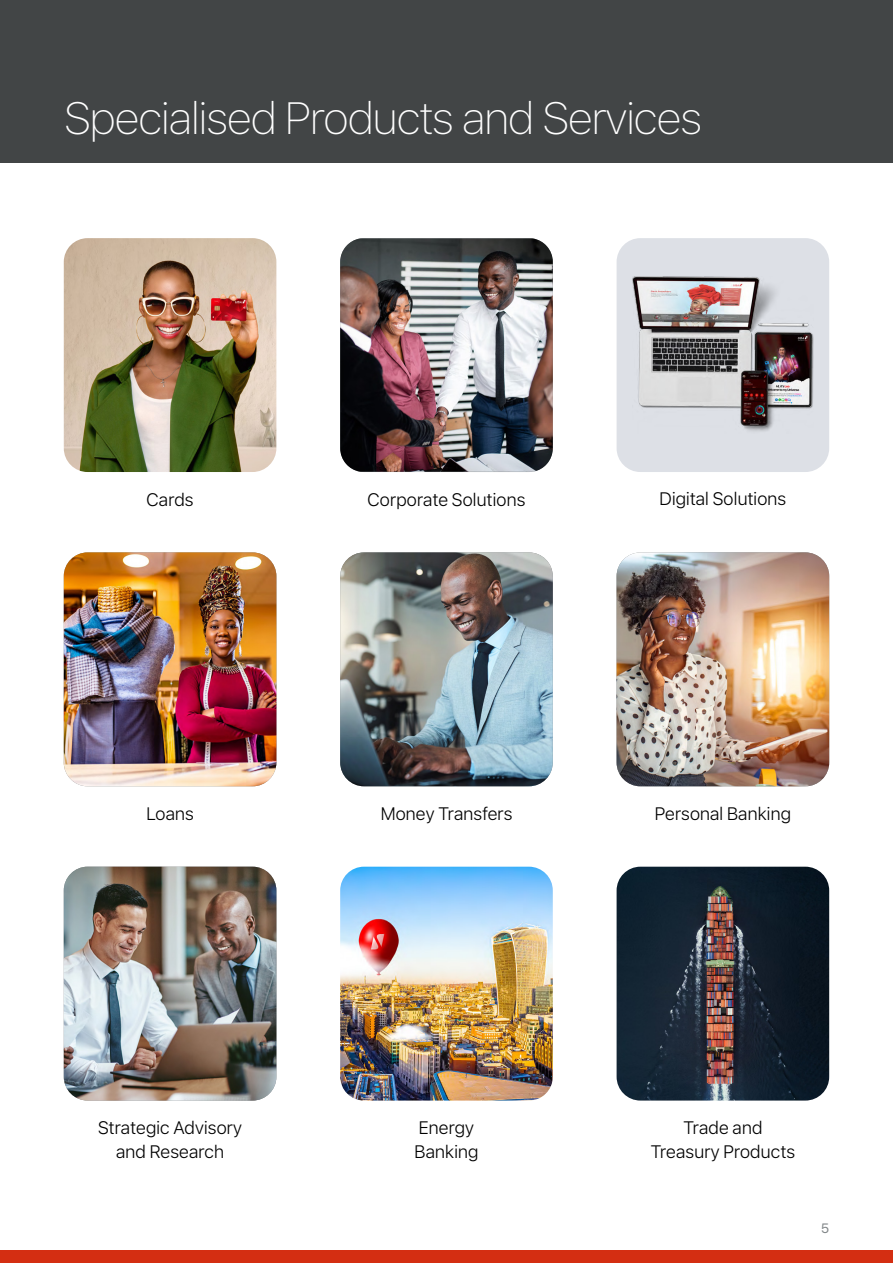
<style>
.page{position:relative;width:893px;height:1263px;background:#fff}
.page>*{position:absolute;margin:0;border:0;box-sizing:border-box;transform-origin:0 0}
.t1{font:100 45px "SF Pro Text";letter-spacing:-.05em;color:#fff}
.t2{font:300 18px/24px "SF Pro Text";letter-spacing:-.025em;color:#000;text-align:center}
.t3{font:13.5px "SF Pro Display";color:#808587}
</style>
<div class="page">
<div style="left:0;top:1250px;width:893px;height:13px;background:#d42e12"></div>
<div style="left:0;top:0;width:893px;height:162px;background:#424546"></div>
<img style="left:64px;top:238px;width:212px;height:234px">
<img style="left:64px;top:552px;width:212px;height:234px">
<img style="left:64px;top:867px;width:212px;height:233px">
<img style="left:340px;top:238px;width:213px;height:234px">
<img style="left:340px;top:552px;width:213px;height:234px">
<img style="left:340px;top:867px;width:213px;height:233px">
<div style="left:617px;top:238px;width:212px;height:234px;background:#dde0e6;border-radius:24px"></div>
<img style="left:632px;top:276px;width:182px;height:155px">
<img style="left:617px;top:552px;width:212px;height:234px">
<img style="left:617px;top:867px;width:212px;height:233px">
<h1 class="t1" style="left:64px;top:93px;width:640px">Specialised Products and Services</h1>
<p class="t2" style="left:146px;top:487px;width:49px">Cards</p>
<p class="t2" style="left:367px;top:487px;width:160px">Corporate Solutions</p>
<p class="t2" style="left:659px;top:487px;width:129px">Digital Solutions</p>
<p class="t2" style="left:146px;top:801px;width:50px">Loans</p>
<p class="t2" style="left:380px;top:801px;width:134px">Money Transfers</p>
<p class="t2" style="left:654px;top:801px;width:138px">Personal Banking</p>
<p class="t2" style="left:98px;top:1116px;width:146px">Strategic Advisory and Research</p>
<p class="t2" style="left:414px;top:1116px;width:66px;text-align:left">Energy<br>Banking</p>
<p class="t2" style="left:650px;top:1116px;width:146px">Trade and<br>Treasury Products</p>
<p class="t3" style="left:821px;top:1220px;width:9px">5</p>
</div>
